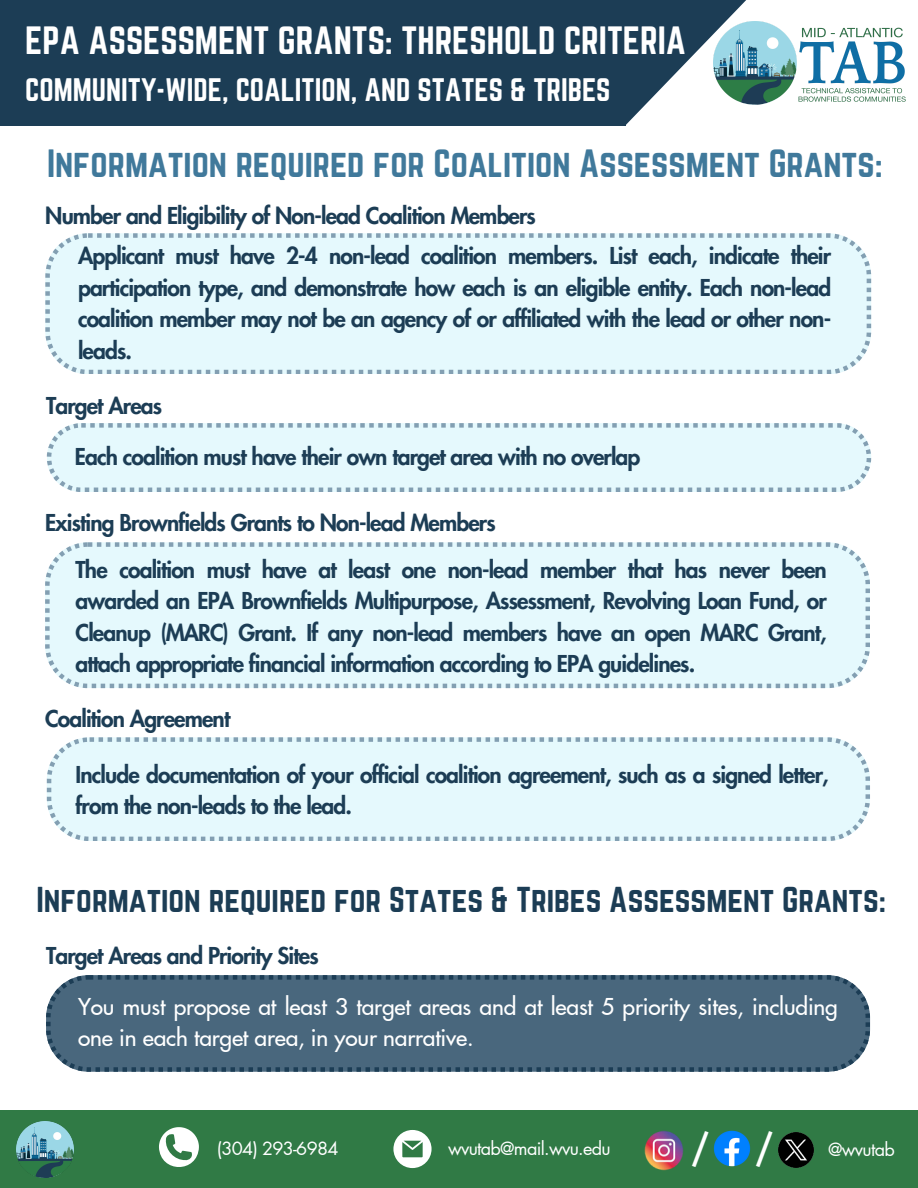
<style>
.page{position:relative;width:918px;height:1188px;background:#fff}
.page>*{position:absolute;margin:0;border:0;box-sizing:border-box;transform-origin:0 0}
.t1{font:800 35.55px "Futura LT Pro";color:#fff}
.t2{font:34.5px "Norwester";color:#40799b}
.t3{font:34.5px "Norwester";color:#fff}
.t4{font:31.5px "Norwester";color:#1c3d55}
.t5{font:28.5px "Norwester";color:#fff}
.t6{font:800 22.8px/31.5px "Futura LT Pro";letter-spacing:-.04em;color:#1c3d55;text-align:justify}
.t7{font:800 22.65px "Futura LT Pro";letter-spacing:-.04em;color:#1c3d55}
.t8{font:500 22.65px/30.9px "Futura LT Pro";letter-spacing:-.01em;color:#fff}
.t9{font:18px "Futura LT Pro";letter-spacing:-.04em;color:#fff}
</style>
<div class="page">
<div style="left:45px;top:233px;width:826px;height:141px;background:#e5f9fd"></div>
<svg style="left:47px;top:423px;width:824px;height:69px;background:#dff3f8"></svg>
<div style="left:45px;top:542px;width:825px;height:146px;background:#e5f9fd"></div>
<svg style="left:47px;top:737px;width:823px;height:104px;background:#e1f5f9"></svg>
<svg style="left:46px;top:975px;width:824px;height:97px;background:#4a687d"></svg>
<div style="left:0;top:1110px;width:918px;height:78px;background:#307a45"></div>
<img style="left:17px;top:1122px;width:56px;height:55px">
<svg style="left:159px;top:1127px;width:40px;height:40px"></svg>
<svg style="left:393px;top:1130px;width:39px;height:38px"></svg>
<img style="left:713px;top:1130px;width:38px;height:37px">
<img style="left:778px;top:1133px;width:35px;height:35px">
<img style="left:644px;top:1131px;width:40px;height:40px">
<div style="left:0;top:0;width:625px;height:126px;background:#1c3d55"></div>
<img style="left:767px;top:22px;width:139px;height:81px">
<svg style="left:625px;top:0;width:142px;height:125px"></svg>
<p class="t3" style="left:25px;top:19px;width:662px">EPA ASSESSMENT GRANTS: THRESHOLD CRITERIA</p>
<p class="t5" style="left:25px;top:73px;width:587px">COMMUNITY-WIDE, COALITION, AND STATES &amp; TRIBES</p>
<h1 class="t2" style="left:47px;top:143px;width:837px">Information required for Coalition Assessment Grants:</h1>
<h4 class="t7" style="left:45px;top:205px;width:492px">Number and Eligibility of Non-lead Coalition Members</h4>
<p class="t6" style="left:78px;top:241px;width:755px">Applicant must have 2-4 non-lead coalition members. List each, indicate their participation type, and demonstrate how each is an eligible entity. Each non-lead coalition member may not be an agency of or affiliated with the lead or other non&shy;leads.</p>
<h4 class="t7" style="left:46px;top:395px;width:118px">Target Areas</h4>
<h3 class="t6" style="left:75px;top:441px;width:567px">Each coalition must have their own target area with no overlap</h3>
<p class="t7" style="left:45px;top:513px;width:452px">Existing Brownfields Grants to Non-lead Members</p>
<h4 class="t6" style="left:76px;top:555px;width:753px">The coalition must have at least one non-lead member that has never been awarded an EPA Brownfields Multipurpose, Assessment, Revolving Loan Fund, or Cleanup (MARC) Grant. If any non-lead members have an open MARC Grant, attach appropriate financial information according to EPA guidelines.</h4>
<h4 class="t7" style="left:45px;top:709px;width:187px">Coalition Agreement</h4>
<h2 class="t6" style="left:76px;top:760px;width:755px">Include documentation of your official coalition agreement, such as a signed letter, from the non-leads to the lead.</h2>
<p class="t4" style="left:37px;top:881px;width:851px">Information required for States &amp; Tribes Assessment Grants:</p>
<h4 class="t7" style="left:46px;top:945px;width:274px">Target Areas and Priority Sites</h4>
<h4 class="t8" style="left:78px;top:992px;width:761px">You must propose at least 3 target areas and at least 5 priority sites, including one in each target area, in your narrative.</h4>
<h4 class="t9" style="left:217px;top:1140px;width:123px">(304) 293-6984</h4>
<h4 class="t9" style="left:448px;top:1140px;width:164px">wvutab@mail.wvu.edu</h4>
<p class="t1" style="left:691px;top:1131px;width:21px">/</p>
<p class="t1" style="left:755px;top:1131px;width:21px">/</p>
<p class="t9" style="left:828px;top:1141px;width:68px">@wvutab</p>
</div>
